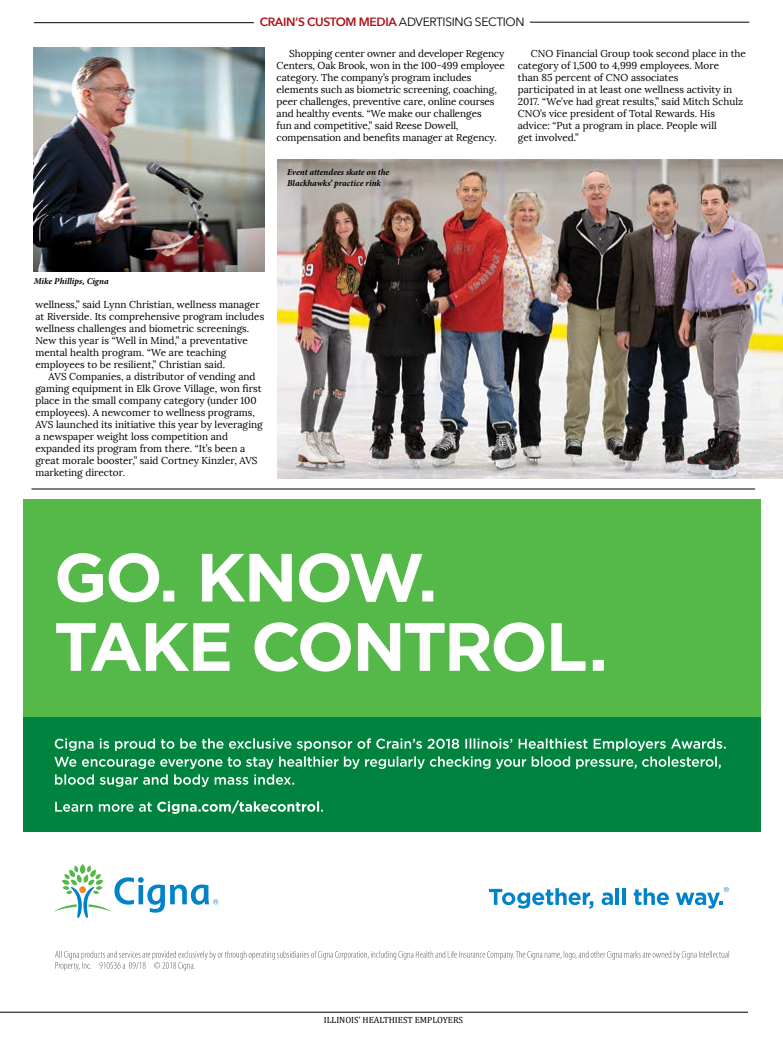
<style>
.page{position:relative;width:783px;height:1044px;background:#fff}
.page>*{position:absolute;margin:0;border:0;box-sizing:border-box;transform-origin:0 0}
.t1{font:600 12px "Avenir Next";letter-spacing:-.03em;color:#b11116}
.t2{font:10px/12px "Lora";color:#000}
.t3{font:italic 700 9px/10.8px "Minion Pro";letter-spacing:-.005em;color:#000}
.t4{font:9px "Cambria";color:#000}
.s1{font-weight:400;color:#000}
</style>
<div class="page">
<hr style="left:0;top:1012px;width:748px;height:1px;background:#000">
<hr style="left:31px;top:489px;width:724px;height:1px;background:#000">
<div style="left:23px;top:499px;width:738px;height:218px;background:#54b948"></div>
<div style="left:23px;top:717px;width:738px;height:115px;background:#00833e"></div>
<svg style="left:55px;top:800px;width:268px;height:14px"></svg>
<svg style="left:54px;top:738px;width:672px;height:49px"></svg>
<svg style="left:56px;top:622px;width:548px;height:50px"></svg>
<svg style="left:57px;top:553px;width:376px;height:49px"></svg>
<svg style="left:55px;top:951px;width:674px;height:20px"></svg>
<svg style="left:54px;top:864px;width:164px;height:54px"></svg>
<svg style="left:489px;top:888px;width:104px;height:21px"></svg>
<svg style="left:602px;top:892px;width:11px;height:13px"></svg>
<hr style="left:615px;top:888px;width:4px;height:17px;background:#0083ca">
<hr style="left:622px;top:888px;width:3px;height:17px;background:#0083ca">
<svg style="left:634px;top:888px;width:35px;height:17px"></svg>
<svg style="left:676px;top:887px;width:53px;height:22px"></svg>
<hr style="left:34px;top:22px;width:220px;height:1px;background:#000">
<hr style="left:530px;top:22px;width:219px;height:1px;background:#000">
<img style="left:34px;top:48px;width:231px;height:224px">
<img style="left:277px;top:160px;width:506px;height:319px">
<p class="t1" style="left:260px;top:15px;width:266px">CRAIN’S CUSTOM MEDIA <span class="s1">ADVERTISING SECTION</span></p>
<p class="t2" style="left:277px;top:47px;width:230px;text-indent:13px">Shopping center owner and developer Regency Centers, Oak Brook, won in the 100-499 employee category. The company’s program includes elements such as biometric screening, coaching, peer challenges, preventive care, online courses and healthy events. “We make our challenges<br>fun and competitive,” said Reese Dowell, compensation and benefits manager at Regency.</p>
<p class="t2" style="left:518px;top:47px;width:230px;text-indent:13px">CNO Financial Group took second place in the category of 1,500 to 4,999 employees. More<br>than 85 percent of CNO associates<br>participated in at least one wellness activity in 2017. “We’ve had great results,” said Mitch Schulz CNO’s vice president of Total Rewards. His advice: “Put a program in place. People will<br>get involved.”</p>
<p class="t3" style="left:287px;top:167px;width:104px">Event attendees skate on the<br>Blackhawks’ practice rink</p>
<p class="t3" style="left:34px;top:276px;width:76px">Mike Phillips, Cigna</p>
<p class="t2" style="left:35px;top:298px;width:230px">wellness,” said Lynn Christian, wellness manager at Riverside. Its comprehensive program includes wellness challenges and biometric screenings.<br>New this year is “Well in Mind,” a preventative mental health program. “We are teaching employees to be resilient,” Christian said.</p>
<p class="t2" style="left:35px;top:370px;width:229px;text-indent:13px">AVS Companies, a distributor of vending and gaming equipment in Elk Grove Village, won first place in the small company category (under 100 employees). A newcomer to wellness programs, AVS launched its initiative this year by leveraging a newspaper weight loss competition and expanded its program from there. “It’s been a great morale booster,” said Cortney Kinzler, AVS marketing director.</p>
<p class="t4" style="left:324px;top:1015px;width:141px">ILLINOIS’ HEALTHIEST EMPLOYERS</p>
</div>
